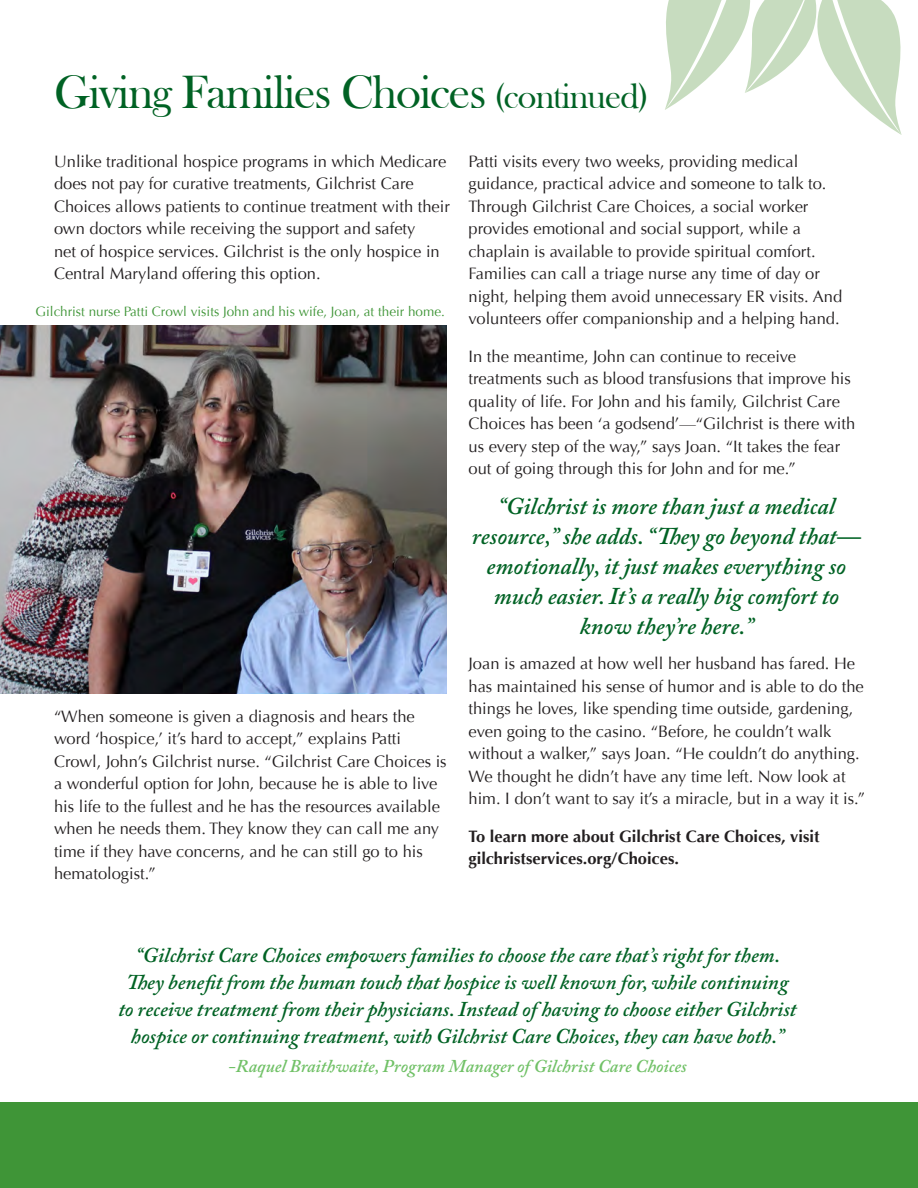
<style>
.page{position:relative;width:918px;height:1188px;background:#fff}
.page>*{position:absolute;margin:0;border:0;box-sizing:border-box;transform-origin:0 0}
.t1{font:48px "Bask Old Face";letter-spacing:-.025em;color:#006224}
.t2{font:italic 600 24px/30px "Adobe Caslon Pro";color:#006224;text-align:center}
.t3{font:italic 600 21px/27px "Adobe Caslon Pro";color:#006224;text-align:center}
.t4{font:italic 600 18px "Adobe Caslon Pro";color:#71c167}
.t5{font:16.5px/22.5px "Optima";color:#231f20}
.t6{font:700 16.5px/22.5px "Optima";color:#231f20}
.Note_Level_2{font:13.5px "Optima";color:#3f9537}
.s1{font-size:36px}
</style>
<div class="page">
<div style="left:0;top:1103px;width:918px;height:85px;background:#3f9537"></div>
<svg style="left:665px;top:0;width:237px;height:135px"></svg>
<img style="left:0;top:326px;width:446px;height:367px">
<p class="t1" style="left:54px;top:66px;width:597px">Giving Families Choices <span class="s1">(continued)</span></p>
<p class="t5" style="left:54px;top:150px;width:397px">Unlike traditional hospice programs in which Medicare does not pay for curative treatments, Gilchrist Care Choices allows patients to continue treatment with their own doctors while receiving the support and safety<br>net of hospice services. Gilchrist is the only hospice in Central Maryland offering this option.</p>
<p class="Note_Level_2" style="left:36px;top:303px;width:411px">Gilchrist nurse Patti Crowl visits John and his wife, Joan, at their home.</p>
<p class="t5" style="left:54px;top:705px;width:394px">“When someone is given a diagnosis and hears the word ‘hospice,’ it’s hard to accept,” explains Patti Crowl, John’s Gilchrist nurse. “Gilchrist Care Choices is a wonderful option for John, because he is able to live his life to the fullest and he has the resources available when he needs them. They know they can call me any time if they have concerns, and he can still go to his hematologist.”</p>
<p class="t5" style="left:469px;top:150px;width:375px">Patti visits every two weeks, providing medical guidance, practical advice and someone to talk to.<br>Through Gilchrist Care Choices, a social worker provides emotional and social support, while a chaplain is available to provide spiritual comfort.<br>Families can call a triage nurse any time of day or night, helping them avoid unnecessary ER visits. And volunteers offer companionship and a helping hand.</p>
<p class="t5" style="left:469px;top:345px;width:388px">In the meantime, John can continue to receive treatments such as blood transfusions that improve his quality of life. For John and his family, Gilchrist Care Choices has been ‘a godsend’—“Gilchrist is there with us every step of the way,” says Joan. “It takes the fear out of going through this for John and for me.”</p>
<p class="t2" style="left:472px;top:490px;width:391px">“Gilchrist is more than just a medical resource,” she adds. “They go beyond that— emotionally, it just makes everything so much easier. It’s a really big comfort to know they’re here.”</p>
<p class="t5" style="left:469px;top:653px;width:398px">Joan is amazed at how well her husband has fared. He has maintained his sense of humor and is able to do the things he loves, like spending time outside, gardening, even going to the casino. “Before, he couldn’t walk without a walker,” says Joan. “He couldn’t do anything.<br>We thought he didn’t have any time left. Now look at him. I don’t want to say it’s a miracle, but in a way it is.”</p>
<p class="t6" style="left:469px;top:825px;width:353px">To learn more about Gilchrist Care Choices, visit gilchristservices.org/Choices.</p>
<p class="t3" style="left:118px;top:941px;width:680px">“Gilchrist Care Choices empowers families to choose the care that’s right for them.<br>They benefit from the human touch that hospice is well known for, while continuing to receive treatment from their physicians. Instead of having to choose either Gilchrist hospice or continuing treatment, with Gilchrist Care Choices, they can have both.”</p>
<p class="t4" style="left:228px;top:1055px;width:460px">-Raquel Braithwaite, Program Manager of Gilchrist Care Choices</p>
</div>
